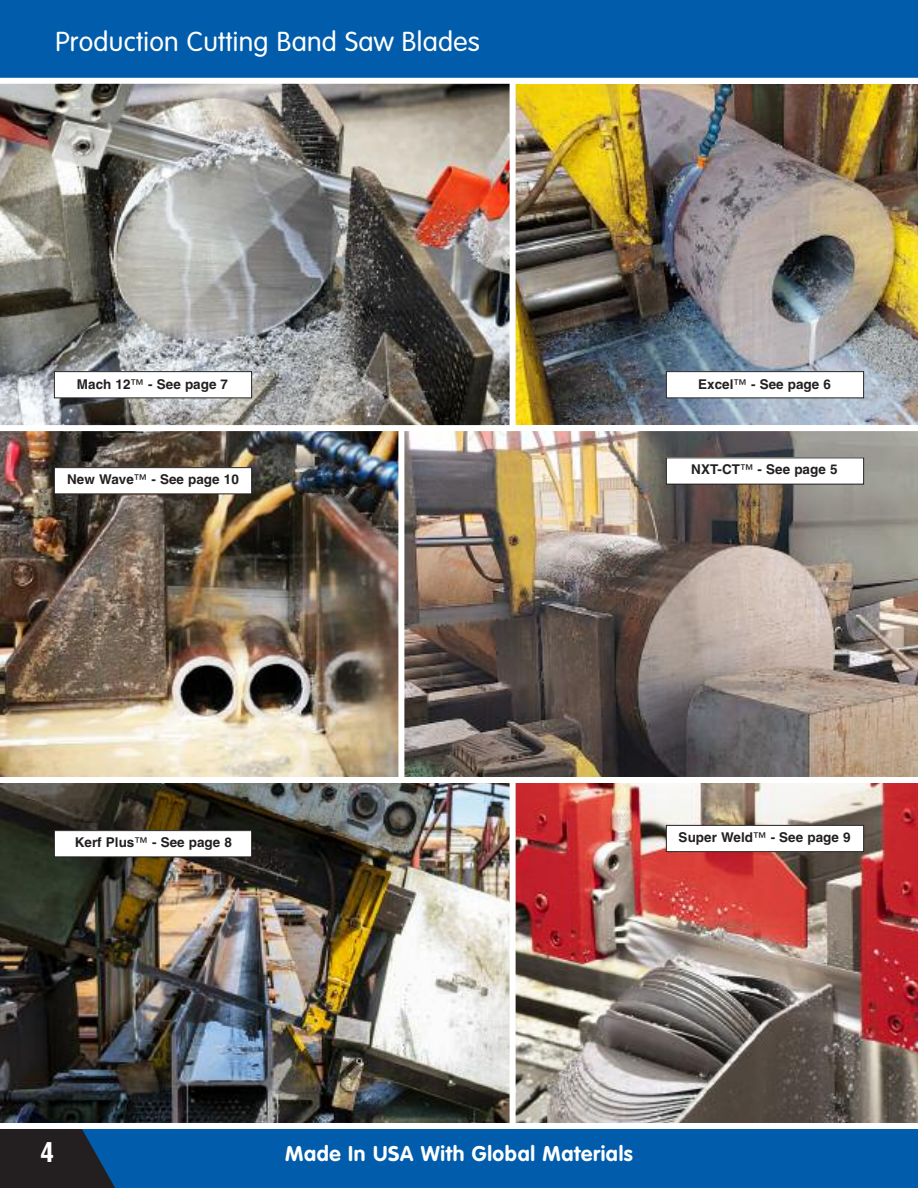
<style>
.page{position:relative;width:918px;height:1188px;background:#fff}
.page>*{position:absolute;margin:0;border:0;box-sizing:border-box;transform-origin:0 0}
.t1{font:27px "Corporate Rounded";letter-spacing:.01em;color:#fff}
.t2{font:700 condensed 27px "Helvetica";color:#fff}
.t3{font:700 21px "Corporate Rounded";letter-spacing:.03em;color:#fff}
.t4{font:700 13.5px "Helvetica";color:#231f20}
.s1{font-weight:400}
</style>
<div class="page">
<img style="left:0;top:431px;width:918px;height:692px">
<div style="left:0;top:1127px;width:918px;height:61px;background:#015dab"></div>
<div style="left:0;top:0;width:918px;height:81px;background:#015dab"></div>
<svg style="left:0;top:1129px;width:115px;height:59px"></svg>
<img style="left:516px;top:84px;width:402px;height:341px">
<img style="left:0;top:84px;width:510px;height:341px">
<div style="left:0;top:78px;width:918px;height:6px;background:#fff"></div>
<div style="left:398px;top:428px;width:6px;height:352px;background:#fff"></div>
<div style="left:510px;top:780px;width:6px;height:345px;background:#fff"></div>
<div style="left:0;top:1123px;width:918px;height:6px;background:#fff"></div>
<div style="left:0;top:777px;width:918px;height:6px;background:#fff"></div>
<div style="left:54px;top:831px;width:198px;height:26px;background:#fff"></div>
<div style="left:54px;top:830px;width:198px;height:27px;border:1px solid #231f20"></div>
<div style="left:54px;top:468px;width:198px;height:26px;background:#fff"></div>
<div style="left:54px;top:467px;width:198px;height:27px;border:1px solid #231f20"></div>
<div style="left:666px;top:825px;width:198px;height:27px;background:#fff"></div>
<div style="left:666px;top:825px;width:198px;height:27px;border:1px solid #231f20"></div>
<div style="left:666px;top:458px;width:198px;height:26px;background:#fff"></div>
<div style="left:666px;top:372px;width:198px;height:26px;background:#fff"></div>
<div style="left:666px;top:371px;width:198px;height:27px;border:1px solid #231f20"></div>
<div style="left:54px;top:372px;width:198px;height:26px;background:#fff"></div>
<div style="left:54px;top:371px;width:198px;height:27px;border:1px solid #231f20"></div>
<h1 class="t1" style="left:56px;top:26px;width:426px">Production Cutting Band Saw Blades</h1>
<p class="t4" style="left:77px;top:379px;width:153px">Mach 12<span class="s1">™</span> - See page 7</p>
<p class="t4" style="left:698px;top:379px;width:134px">Excel<span class="s1">™</span> - See page 6</p>
<p class="t4" style="left:67px;top:474px;width:173px">New Wave<span class="s1">™</span> - See page 10</p>
<p class="t4" style="left:691px;top:464px;width:148px">NXT-CT<span class="s1">™</span> - See page 5</p>
<p class="t4" style="left:75px;top:837px;width:159px">Kerf Plus<span class="s1">™</span> - See page 8</p>
<p class="t4" style="left:679px;top:832px;width:173px">Super Weld<span class="s1">™</span> - See page 9</p>
<h1 class="t2" style="left:40px;top:1137px;width:15px">4</h1>
<h2 class="t3" style="left:285px;top:1141px;width:349px">Made In USA With Global Materials</h2>
</div>
